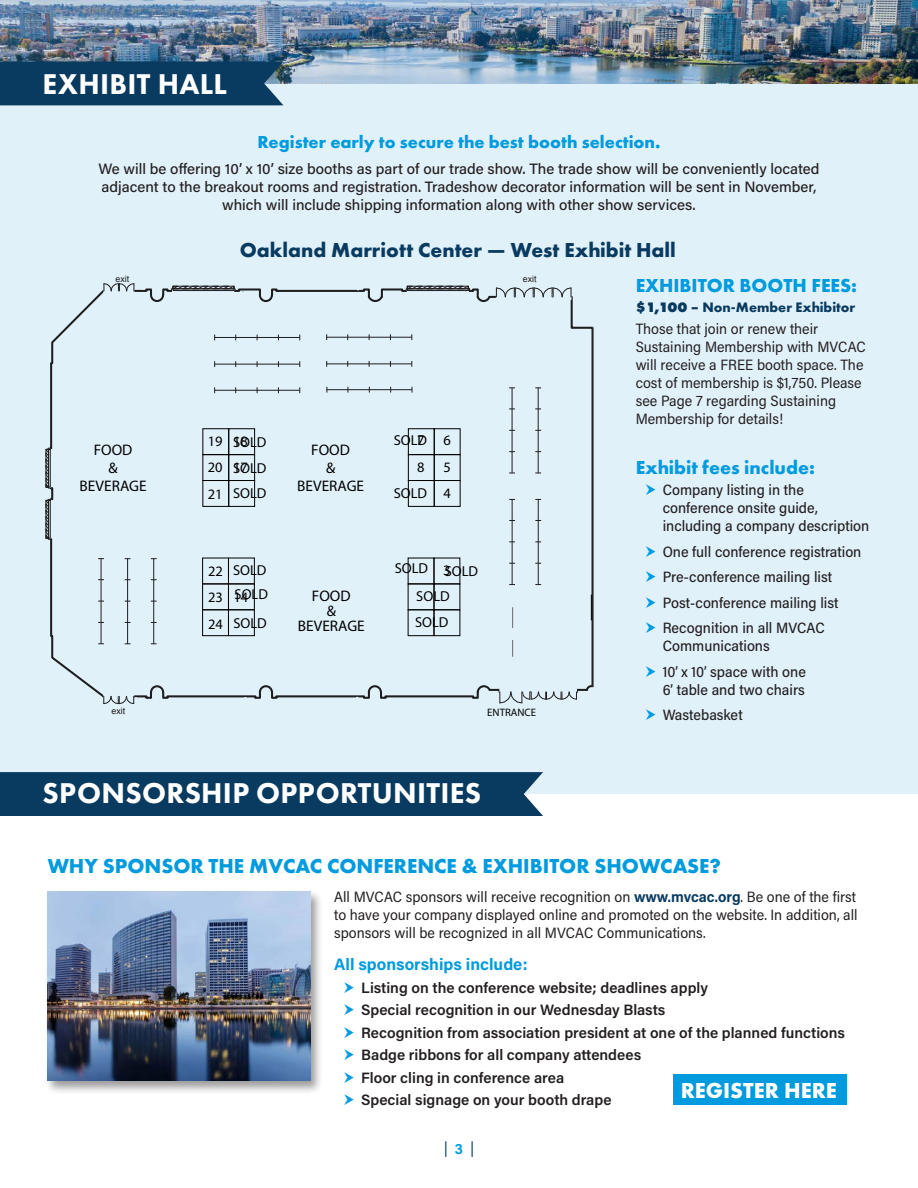
<style>
.page{position:relative;width:918px;height:1188px;background:#fff}
.page>*{position:absolute;margin:0;border:0;box-sizing:border-box;transform-origin:0 0}
.Ribbon{font:800 29.7px "Futura PT";letter-spacing:.01em;color:#fff}
.Head_2{font:700 22.5px "Futura PT";color:#fff}
.Head_2-2{font:700 21px "Futura PT";color:#009bde}
.Head_2-3{font:700 21px "Futura PT";color:#093a5f}
.Head_2-4{font:700 19.5px "Futura PT";color:#009bde}
.t1{font:700 18px "Futura PT";color:#009bde}
.Body{font:700 16.5px "Acumin Pro";color:#009bde}
.t2{font:15.3px/18.3px "Myriad Pro";color:#000;text-align:center}
.Body-2{font:15px/18px "Acumin Pro Semi Cond";color:#231f20}
.Body-3{font:500 15px/18px "Acumin Pro";color:#231f20;text-align:center}
.t3{font:500 15px/18px "Acumin Pro Semi Cond";color:#231f20}
.t4{font:600 15px "Acumin Pro";color:#231f20}
.t5{font:15px "Acumin Pro Semi Cond";color:#093a5f}
.t6{font:14.4px "Myriad Pro";color:#000}
.Body-4{font:700 14.25px "Futura PT";color:#093a5f}
.t7{font:10.8px "Myriad Pro";color:#000}
.t8{font:8.85px "Arial";color:#231f20}
.s1{font-weight:800}
.s2{font-weight:700;color:#093a5f}
.s3{font-weight:700;color:#009bde}
</style>
<div class="page">
<div style="left:0;top:74px;width:918px;height:720px;background:#e1f1fa"></div>
<img style="left:0;top:0;width:918px;height:84px">
<svg style="left:46px;top:295px;width:52px;height:399px"></svg>
<svg style="left:46px;top:500px;width:4px;height:39px"></svg>
<svg style="left:46px;top:449px;width:4px;height:39px"></svg>
<svg style="left:98px;top:284px;width:496px;height:420px"></svg>
<div style="left:44px;top:889px;width:279px;height:205px;background:#231f20;opacity:.45"></div>
<img style="left:48px;top:891px;width:262px;height:189px">
<div style="left:0;top:61px;width:283px;height:44px;background:#093a5f"></div>
<div style="left:0;top:772px;width:543px;height:44px;background:#093a5f"></div>
<div style="left:673px;top:1075px;width:173px;height:30px;background:#009bde"></div>
<p class="Ribbon" style="left:43px;top:66px;width:186px">EXHIBIT HALL</p>
<p class="t1" style="left:257px;top:131px;width:405px">Register early to secure the best booth selection.</p>
<p class="Body-3" style="left:98px;top:159px;width:723px">We will be offering 10’ x 10’ size booths as part of our trade show. The trade show will be conveniently located adjacent to the breakout rooms and registration. Tradeshow decorator information will be sent in November, which will include shipping information along with other show services.</p>
<p class="Head_2-3" style="left:240px;top:236px;width:438px">Oakland Marriott Center — West Exhibit Hall</p>
<p class="t8" style="left:116px;top:273px;width:15px">exit</p>
<p class="t8" style="left:523px;top:273px;width:15px">exit</p>
<p class="t2" style="left:80px;top:440px;width:68px">FOOD<br>&amp;<br>BEVERAGE</p>
<p class="t8" style="left:112px;top:705px;width:15px">exit</p>
<p class="t6" style="left:208px;top:432px;width:16px">19</p>
<p class="t6" style="left:233px;top:432px;width:16px">18</p>
<p class="t6" style="left:233px;top:433px;width:35px">SOLD</p>
<p class="t6" style="left:208px;top:459px;width:16px">20</p>
<p class="t6" style="left:233px;top:459px;width:35px">SOLD</p>
<p class="t6" style="left:233px;top:459px;width:16px">17</p>
<p class="t6" style="left:208px;top:485px;width:16px">21</p>
<p class="t6" style="left:233px;top:484px;width:35px">SOLD</p>
<p class="t2" style="left:297px;top:440px;width:68px">FOOD<br>&amp;<br>BEVERAGE</p>
<p class="t6" style="left:394px;top:432px;width:35px">SOLD</p>
<p class="t6" style="left:417px;top:432px;width:9px">7</p>
<p class="t6" style="left:443px;top:431px;width:9px">6</p>
<p class="t6" style="left:417px;top:458px;width:9px">8</p>
<p class="t6" style="left:443px;top:458px;width:9px">5</p>
<p class="t6" style="left:394px;top:484px;width:35px">SOLD</p>
<p class="t6" style="left:443px;top:484px;width:9px">4</p>
<p class="t6" style="left:208px;top:562px;width:16px">22</p>
<p class="t6" style="left:233px;top:561px;width:35px">SOLD</p>
<p class="t6" style="left:395px;top:559px;width:35px">SOLD</p>
<p class="t6" style="left:443px;top:561px;width:9px">3</p>
<p class="t6" style="left:445px;top:562px;width:35px">SOLD</p>
<p class="t6" style="left:208px;top:589px;width:16px">23</p>
<p class="t6" style="left:208px;top:615px;width:16px">24</p>
<p class="t6" style="left:235px;top:585px;width:35px">SOLD</p>
<p class="t6" style="left:233px;top:588px;width:16px">14</p>
<p class="t6" style="left:233px;top:614px;width:35px">SOLD</p>
<p class="t2" style="left:298px;top:588px;width:68px;line-height:15.3px">FOOD<br>&amp;<br>BEVERAGE</p>
<p class="t6" style="left:416px;top:588px;width:35px">SOLD</p>
<p class="t6" style="left:415px;top:613px;width:35px">SOLD</p>
<p class="t7" style="left:487px;top:706px;width:50px">ENTRANCE</p>
<p class="Ribbon" style="left:43px;top:775px;width:440px">SPONSORSHIP OPPORTUNITIES</p>
<p class="Head_2-4" style="left:636px;top:273px;width:223px">EXHIBITOR BOOTH FEES:</p>
<p class="Body-4" style="left:636px;top:298px;width:221px"><span class="s1">$1,100 –</span> Non-Member Exhibitor</p>
<p class="Body-2" style="left:636px;top:319px;width:232px">Those that join or renew their<br>Sustaining Membership with MVCAC will receive a FREE booth space. The cost of membership is $1,750. Please see Page 7 regarding Sustaining<br>Membership for details!</p>
<p class="Head_2-4" style="left:636px;top:455px;width:181px">Exhibit fees include:</p>
<p class="t3" style="left:663px;top:481px;width:208px">Company listing in the conference onsite guide, including a company description</p>
<p class="t3" style="left:663px;top:542px;width:200px">One full conference registration</p>
<p class="t3" style="left:663px;top:568px;width:171px">Pre-conference mailing list</p>
<p class="t3" style="left:663px;top:593px;width:177px">Post-conference mailing list</p>
<p class="t3" style="left:663px;top:619px;width:164px">Recognition in all MVCAC<br>Communications</p>
<p class="t3" style="left:663px;top:662px;width:145px">10’ x 10’ space with one<br>6’ table and two chairs</p>
<p class="t3" style="left:663px;top:706px;width:81px">Wastebasket</p>
<p class="Head_2-2" style="left:48px;top:852px;width:675px">WHY SPONSOR THE MVCAC CONFERENCE &amp; EXHIBITOR SHOWCASE?</p>
<p class="Body-2" style="left:334px;top:888px;width:525px;text-align:justify">All MVCAC sponsors will receive recognition on <span class="s2">www.mvcac.org</span>. Be one of the first to have your company displayed online and promoted on the website. In addition, all sponsors will be recognized in all MVCAC Communications.</p>
<p class="Body" style="left:334px;top:953px;width:195px">All sponsorships include:</p>
<p class="t4" style="left:361px;top:977px;width:348px">Listing on the conference website; deadlines apply</p>
<p class="t4" style="left:361px;top:999px;width:306px">Special recognition in our Wednesday Blasts</p>
<p class="t4" style="left:361px;top:1022px;width:485px">Recognition from association president at one of the planned functions</p>
<p class="t4" style="left:361px;top:1044px;width:282px">Badge ribbons for all company attendees</p>
<p class="t4" style="left:361px;top:1067px;width:205px">Floor cling in conference area</p>
<p class="t4" style="left:361px;top:1089px;width:252px">Special signage on your booth drape</p>
<p class="Head_2" style="left:681px;top:1076px;width:158px">REGISTER HERE</p>
<p class="t5" style="left:444px;top:1137px;width:31px">| <span class="s3">3</span> |</p>
</div>
